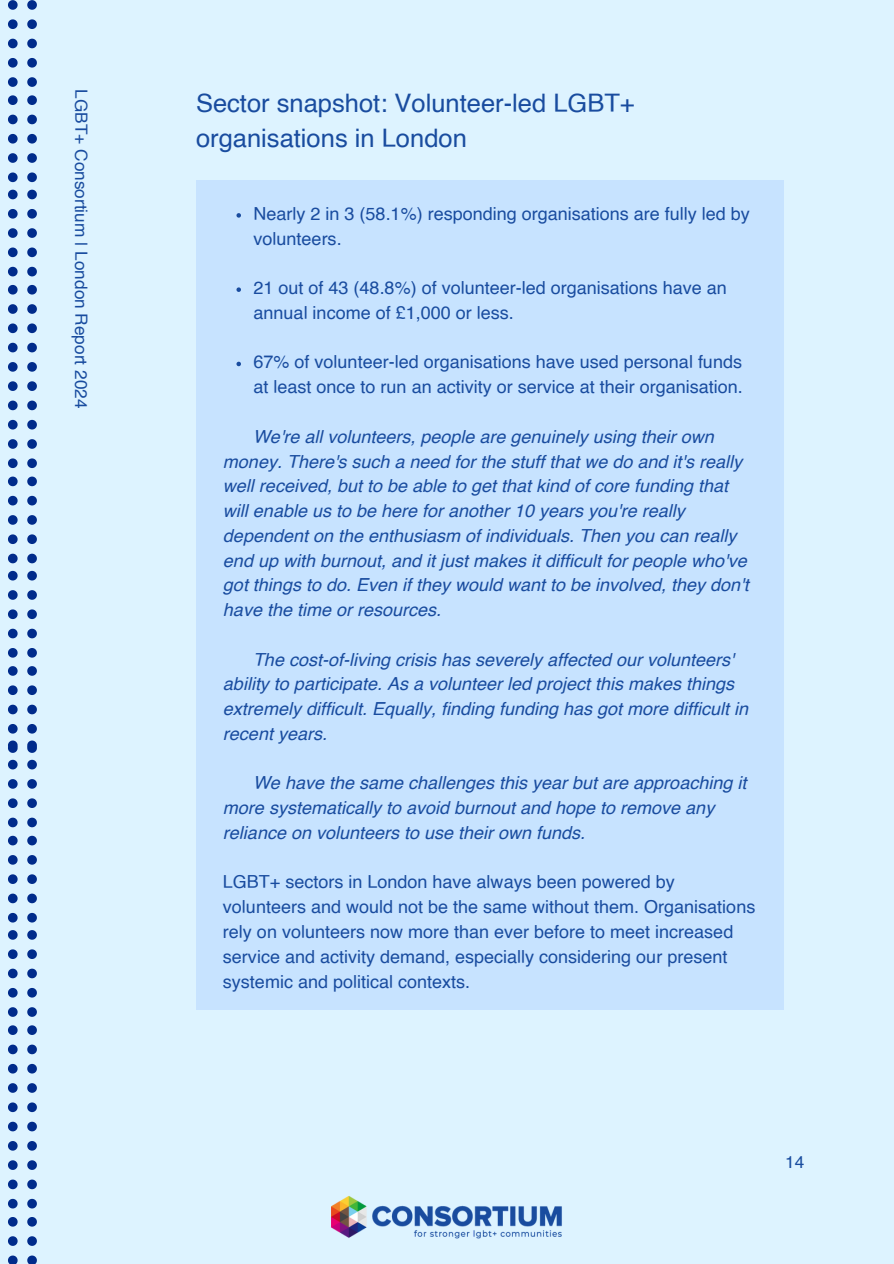
<style>
.page{position:relative;width:894px;height:1264px;background:#fff}
.page>*{position:absolute;margin:0;border:0;box-sizing:border-box;transform-origin:0 0}
.t1{font:25.5px/34.8px "Helvetica";color:#194c9f}
.t2{font:italic 18px/24.8px "Helvetica";color:#194c9f}
.t3{font:18px/24.8px "Helvetica";color:#194c9f}
.t4{font:17.25px "Helvetica";color:#194c9f}
</style>
<div class="page">
<div style="left:0;top:0;width:893px;height:1263px;background:#ddf3ff"></div>
<div style="left:196px;top:180px;width:587px;height:829px;background:#c7e3ff"></div>
<svg style="left:236px;top:213px;width:5px;height:5px"></svg>
<svg style="left:236px;top:287px;width:5px;height:5px"></svg>
<svg style="left:236px;top:362px;width:5px;height:4px"></svg>
<img style="left:331px;top:1196px;width:231px;height:43px">
<svg style="left:8px;top:0;width:10px;height:10px"></svg>
<svg style="left:8px;top:19px;width:10px;height:10px"></svg>
<svg style="left:8px;top:39px;width:10px;height:9px"></svg>
<svg style="left:8px;top:58px;width:10px;height:10px"></svg>
<svg style="left:8px;top:77px;width:10px;height:10px"></svg>
<svg style="left:27px;top:0;width:10px;height:10px"></svg>
<svg style="left:27px;top:19px;width:10px;height:10px"></svg>
<svg style="left:27px;top:39px;width:10px;height:9px"></svg>
<svg style="left:27px;top:58px;width:10px;height:10px"></svg>
<svg style="left:27px;top:77px;width:10px;height:10px"></svg>
<svg style="left:8px;top:95px;width:10px;height:10px"></svg>
<svg style="left:8px;top:115px;width:10px;height:9px"></svg>
<svg style="left:8px;top:134px;width:10px;height:9px"></svg>
<svg style="left:8px;top:153px;width:10px;height:10px"></svg>
<svg style="left:8px;top:172px;width:10px;height:10px"></svg>
<svg style="left:27px;top:95px;width:10px;height:10px"></svg>
<svg style="left:27px;top:115px;width:10px;height:9px"></svg>
<svg style="left:27px;top:134px;width:10px;height:9px"></svg>
<svg style="left:27px;top:153px;width:10px;height:10px"></svg>
<svg style="left:27px;top:172px;width:10px;height:10px"></svg>
<svg style="left:8px;top:190px;width:10px;height:9px"></svg>
<svg style="left:8px;top:209px;width:10px;height:9px"></svg>
<svg style="left:8px;top:228px;width:10px;height:10px"></svg>
<svg style="left:8px;top:247px;width:10px;height:10px"></svg>
<svg style="left:8px;top:267px;width:10px;height:9px"></svg>
<svg style="left:27px;top:190px;width:10px;height:9px"></svg>
<svg style="left:27px;top:209px;width:10px;height:9px"></svg>
<svg style="left:27px;top:228px;width:10px;height:10px"></svg>
<svg style="left:27px;top:247px;width:10px;height:10px"></svg>
<svg style="left:27px;top:267px;width:10px;height:9px"></svg>
<svg style="left:8px;top:285px;width:10px;height:9px"></svg>
<svg style="left:8px;top:304px;width:10px;height:10px"></svg>
<svg style="left:8px;top:323px;width:10px;height:10px"></svg>
<svg style="left:8px;top:343px;width:10px;height:9px"></svg>
<svg style="left:8px;top:362px;width:10px;height:10px"></svg>
<svg style="left:27px;top:285px;width:10px;height:9px"></svg>
<svg style="left:27px;top:304px;width:10px;height:10px"></svg>
<svg style="left:27px;top:323px;width:10px;height:10px"></svg>
<svg style="left:27px;top:343px;width:10px;height:9px"></svg>
<svg style="left:27px;top:362px;width:10px;height:10px"></svg>
<svg style="left:8px;top:381px;width:10px;height:10px"></svg>
<svg style="left:8px;top:400px;width:10px;height:10px"></svg>
<svg style="left:8px;top:420px;width:10px;height:9px"></svg>
<svg style="left:8px;top:439px;width:10px;height:10px"></svg>
<svg style="left:8px;top:458px;width:10px;height:10px"></svg>
<svg style="left:27px;top:381px;width:10px;height:10px"></svg>
<svg style="left:27px;top:400px;width:10px;height:10px"></svg>
<svg style="left:27px;top:420px;width:10px;height:9px"></svg>
<svg style="left:27px;top:439px;width:10px;height:10px"></svg>
<svg style="left:27px;top:458px;width:10px;height:10px"></svg>
<svg style="left:8px;top:476px;width:10px;height:10px"></svg>
<svg style="left:8px;top:496px;width:10px;height:9px"></svg>
<svg style="left:8px;top:515px;width:10px;height:10px"></svg>
<svg style="left:8px;top:534px;width:10px;height:10px"></svg>
<svg style="left:8px;top:553px;width:10px;height:10px"></svg>
<svg style="left:27px;top:476px;width:10px;height:10px"></svg>
<svg style="left:27px;top:496px;width:10px;height:9px"></svg>
<svg style="left:27px;top:515px;width:10px;height:9px"></svg>
<svg style="left:27px;top:534px;width:10px;height:10px"></svg>
<svg style="left:27px;top:553px;width:10px;height:10px"></svg>
<svg style="left:8px;top:571px;width:10px;height:9px"></svg>
<svg style="left:8px;top:590px;width:10px;height:9px"></svg>
<svg style="left:8px;top:609px;width:10px;height:10px"></svg>
<svg style="left:8px;top:628px;width:10px;height:10px"></svg>
<svg style="left:8px;top:648px;width:10px;height:9px"></svg>
<svg style="left:27px;top:571px;width:10px;height:9px"></svg>
<svg style="left:27px;top:590px;width:10px;height:9px"></svg>
<svg style="left:27px;top:609px;width:10px;height:10px"></svg>
<svg style="left:27px;top:628px;width:10px;height:10px"></svg>
<svg style="left:27px;top:648px;width:10px;height:9px"></svg>
<svg style="left:8px;top:666px;width:10px;height:9px"></svg>
<svg style="left:8px;top:685px;width:10px;height:10px"></svg>
<svg style="left:8px;top:704px;width:10px;height:10px"></svg>
<svg style="left:8px;top:724px;width:10px;height:9px"></svg>
<svg style="left:27px;top:666px;width:10px;height:9px"></svg>
<svg style="left:27px;top:685px;width:10px;height:10px"></svg>
<svg style="left:27px;top:704px;width:10px;height:10px"></svg>
<svg style="left:27px;top:724px;width:10px;height:9px"></svg>
<svg style="left:8px;top:740px;width:10px;height:13px"></svg>
<svg style="left:8px;top:759px;width:10px;height:10px"></svg>
<svg style="left:8px;top:779px;width:10px;height:9px"></svg>
<svg style="left:8px;top:798px;width:10px;height:10px"></svg>
<svg style="left:8px;top:817px;width:10px;height:10px"></svg>
<svg style="left:27px;top:740px;width:10px;height:13px"></svg>
<svg style="left:27px;top:759px;width:10px;height:10px"></svg>
<svg style="left:27px;top:779px;width:10px;height:9px"></svg>
<svg style="left:27px;top:798px;width:10px;height:10px"></svg>
<svg style="left:27px;top:817px;width:10px;height:10px"></svg>
<svg style="left:8px;top:835px;width:10px;height:10px"></svg>
<svg style="left:8px;top:855px;width:10px;height:9px"></svg>
<svg style="left:8px;top:874px;width:10px;height:10px"></svg>
<svg style="left:8px;top:893px;width:10px;height:10px"></svg>
<svg style="left:8px;top:912px;width:10px;height:10px"></svg>
<svg style="left:27px;top:835px;width:10px;height:10px"></svg>
<svg style="left:27px;top:855px;width:10px;height:9px"></svg>
<svg style="left:27px;top:874px;width:10px;height:10px"></svg>
<svg style="left:27px;top:893px;width:10px;height:10px"></svg>
<svg style="left:27px;top:912px;width:10px;height:10px"></svg>
<svg style="left:8px;top:930px;width:10px;height:9px"></svg>
<svg style="left:8px;top:949px;width:10px;height:10px"></svg>
<svg style="left:8px;top:968px;width:10px;height:10px"></svg>
<svg style="left:8px;top:988px;width:10px;height:9px"></svg>
<svg style="left:8px;top:1007px;width:10px;height:9px"></svg>
<svg style="left:27px;top:930px;width:10px;height:9px"></svg>
<svg style="left:27px;top:949px;width:10px;height:10px"></svg>
<svg style="left:27px;top:968px;width:10px;height:10px"></svg>
<svg style="left:27px;top:988px;width:10px;height:9px"></svg>
<svg style="left:27px;top:1007px;width:10px;height:9px"></svg>
<svg style="left:8px;top:1025px;width:10px;height:9px"></svg>
<svg style="left:8px;top:1044px;width:10px;height:10px"></svg>
<svg style="left:8px;top:1063px;width:10px;height:10px"></svg>
<svg style="left:8px;top:1083px;width:10px;height:9px"></svg>
<svg style="left:8px;top:1102px;width:10px;height:10px"></svg>
<svg style="left:27px;top:1025px;width:10px;height:9px"></svg>
<svg style="left:27px;top:1044px;width:10px;height:10px"></svg>
<svg style="left:27px;top:1063px;width:10px;height:10px"></svg>
<svg style="left:27px;top:1083px;width:10px;height:9px"></svg>
<svg style="left:27px;top:1102px;width:10px;height:10px"></svg>
<svg style="left:8px;top:1121px;width:10px;height:10px"></svg>
<svg style="left:8px;top:1141px;width:10px;height:9px"></svg>
<svg style="left:8px;top:1160px;width:10px;height:9px"></svg>
<svg style="left:8px;top:1179px;width:10px;height:10px"></svg>
<svg style="left:8px;top:1198px;width:10px;height:10px"></svg>
<svg style="left:27px;top:1121px;width:10px;height:10px"></svg>
<svg style="left:27px;top:1141px;width:10px;height:9px"></svg>
<svg style="left:27px;top:1160px;width:10px;height:9px"></svg>
<svg style="left:27px;top:1179px;width:10px;height:10px"></svg>
<svg style="left:27px;top:1198px;width:10px;height:10px"></svg>
<svg style="left:8px;top:1217px;width:10px;height:9px"></svg>
<svg style="left:8px;top:1236px;width:10px;height:9px"></svg>
<svg style="left:8px;top:1255px;width:10px;height:8px"></svg>
<svg style="left:27px;top:1217px;width:10px;height:9px"></svg>
<svg style="left:27px;top:1236px;width:10px;height:9px"></svg>
<svg style="left:27px;top:1255px;width:10px;height:8px"></svg>
<p class="t4" style="left:89px;top:89px;width:320px;rotate:90deg">LGBT+ Consortium | London Report 2024</p>
<p class="t1" style="left:196px;top:88px;width:440px">Sector snapshot: Volunteer-led LGBT+ organisations in London</p>
<p class="t3" style="left:253px;top:203px;width:497px">Nearly 2 in 3 (58.1%) responding organisations are fully led by volunteers.</p>
<p class="t3" style="left:253px;top:277px;width:474px">21 out of 43 (48.8%) of volunteer-led organisations have an annual income of £1,000 or less.</p>
<p class="t3" style="left:253px;top:351px;width:490px">67% of volunteer-led organisations have used personal funds at least once to run an activity or service at their organisation.</p>
<h1 class="t2" style="left:223px;top:425px;width:527px;text-indent:30px">We're all volunteers, people are genuinely using their own money. There's such a need for the stuff that we do and it's really well received, but to be able to get that kind of core funding that will enable us to be here for another 10 years you're really dependent on the enthusiasm of individuals. Then you can really end up with burnout, and it just makes it difficult for people who've got things to do. Even if they would want to be involved, they don't have the time or resources.</h1>
<p class="t2" style="left:223px;top:648px;width:526px;text-indent:30px">The cost-of-living crisis has severely affected our volunteers' ability to participate. As a volunteer led project this makes things extremely difficult. Equally, finding funding has got more difficult in recent years.</p>
<p class="t2" style="left:223px;top:772px;width:524px;text-indent:30px">We have the same challenges this year but are approaching it more systematically to avoid burnout and hope to remove any reliance on volunteers to use their own funds.</p>
<p class="t3" style="left:223px;top:871px;width:533px">LGBT+ sectors in London have always been powered by volunteers and would not be the same without them. Organisations rely on volunteers now more than ever before to meet increased service and activity demand, especially considering our present systemic and political contexts.</p>
<p class="t4" style="left:784px;top:1154px;width:21px">14</p>
</div>
